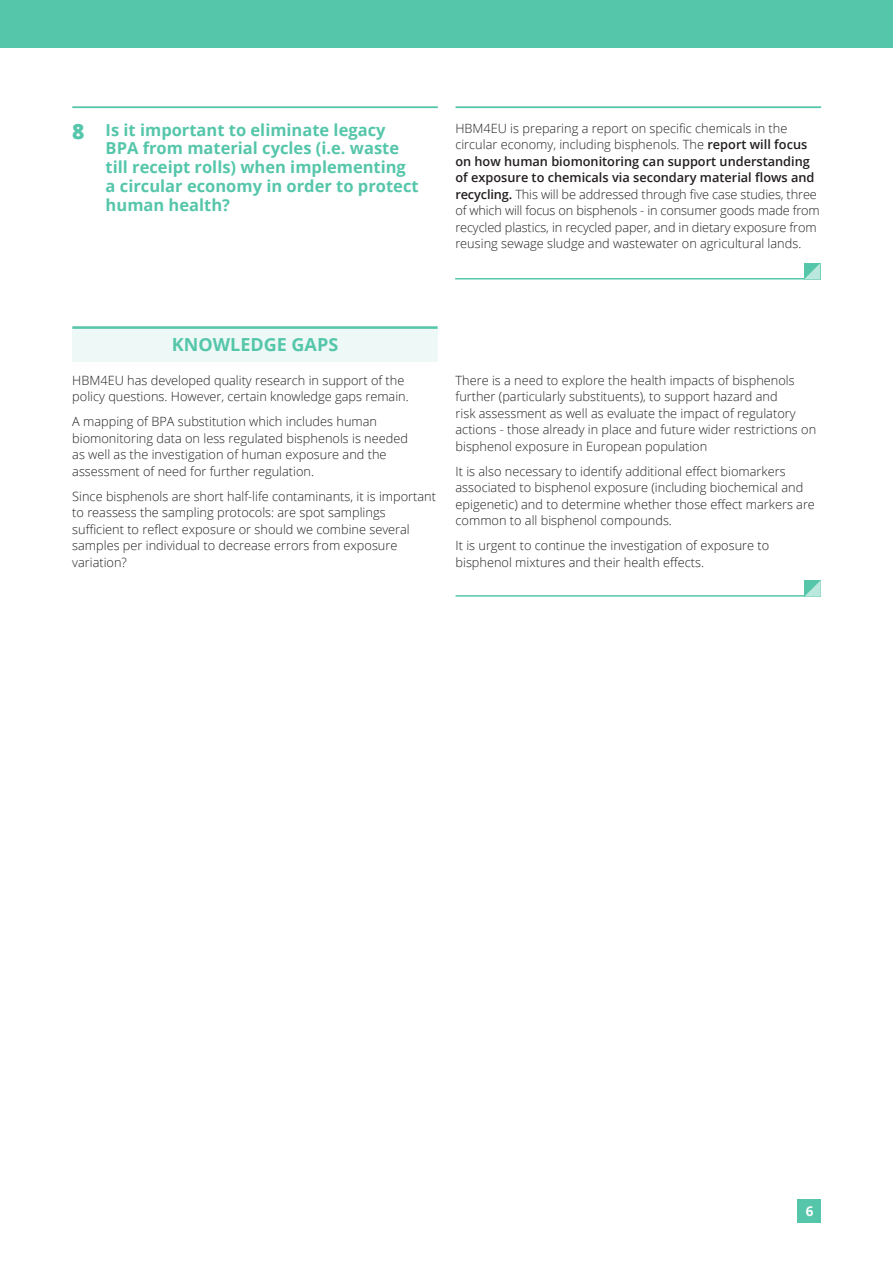
<style>
.page{position:relative;width:893px;height:1263px;background:#fff}
.page>*{position:absolute;margin:0;border:0;box-sizing:border-box;transform-origin:0 0}
.Questions{font:800 21px "Open Sans";color:#55c6aa}
.Titles{font:700 18px "Open Sans";color:#55c6aa}
.Questions-2{font:700 16.5px/18.8px "Open Sans";color:#55c6aa}
.Text{font:700 13.5px "Open Sans";color:#fff}
.Text-2{font:300 12.75px/16.5px "Open Sans";color:#231f20}
.s1{font-weight:600}
</style>
<div class="page">
<div style="left:0;top:0;width:893px;height:48px;background:#55c6aa"></div>
<div style="left:797px;top:1199px;width:24px;height:23px;background:#55c6aa"></div>
<hr style="left:72px;top:106px;width:366px;height:2px;background:#55c6aa">
<hr style="left:456px;top:106px;width:365px;height:2px;background:#55c6aa">
<hr style="left:455px;top:278px;width:365px;height:1px;background:#55c6aa">
<svg style="left:804px;top:263px;width:16px;height:16px"></svg>
<div style="left:72px;top:328px;width:366px;height:33px;background:#eef9f7"></div>
<hr style="left:72px;top:326px;width:366px;height:3px;background:#55c6aa">
<hr style="left:456px;top:595px;width:365px;height:2px;background:#55c6aa">
<svg style="left:804px;top:580px;width:17px;height:17px"></svg>
<p class="Questions" style="left:72px;top:116px;width:14px">8</p>
<p class="Questions-2" style="left:106px;top:120px;width:314px">Is it important to eliminate legacy<br>BPA from material cycles (i.e. waste till receipt rolls) when implementing a circular economy in order to protect human health?</p>
<p class="Text-2" style="left:455px;top:120px;width:366px">HBM4EU is preparing a report on specific chemicals in the circular economy, including bisphenols. The <span class="s1">report will focus on how human biomonitoring can support understanding of exposure to chemicals via secondary material flows and recycling.</span> This will be addressed through five case studies, three of which will focus on bisphenols - in consumer goods made from recycled plastics, in recycled paper, and in dietary exposure from reusing sewage sludge and wastewater on agricultural lands.</p>
<p class="Titles" style="left:172px;top:332px;width:168px">KNOWLEDGE GAPS</p>
<p class="Text-2" style="left:72px;top:371px;width:338px">HBM4EU has developed quality research in support of the policy questions. However, certain knowledge gaps remain.</p>
<p class="Text-2" style="left:72px;top:413px;width:337px">A mapping of BPA substitution which includes human biomonitoring data on less regulated bisphenols is needed as well as the investigation of human exposure and the assessment of need for further regulation.</p>
<p class="Text-2" style="left:72px;top:487px;width:365px">Since bisphenols are short half-life contaminants, it is important to reassess the sampling protocols: are spot samplings sufficient to reflect exposure or should we combine several samples per individual to decrease errors from exposure variation?</p>
<p class="Text-2" style="left:456px;top:371px;width:362px">There is a need to explore the health impacts of bisphenols further (particularly substituents), to support hazard and<br>risk assessment as well as evaluate the impact of regulatory actions - those already in place and future wider restrictions on bisphenol exposure in European population</p>
<p class="Text-2" style="left:456px;top:462px;width:361px">It is also necessary to identify additional effect biomarkers associated to bisphenol exposure (including biochemical and epigenetic) and to determine whether those effect markers are common to all bisphenol compounds.</p>
<p class="Text-2" style="left:456px;top:537px;width:315px">It is urgent to continue the investigation of exposure to bisphenol mixtures and their health effects.</p>
<p class="Text" style="left:806px;top:1201px;width:9px">6</p>
</div>
